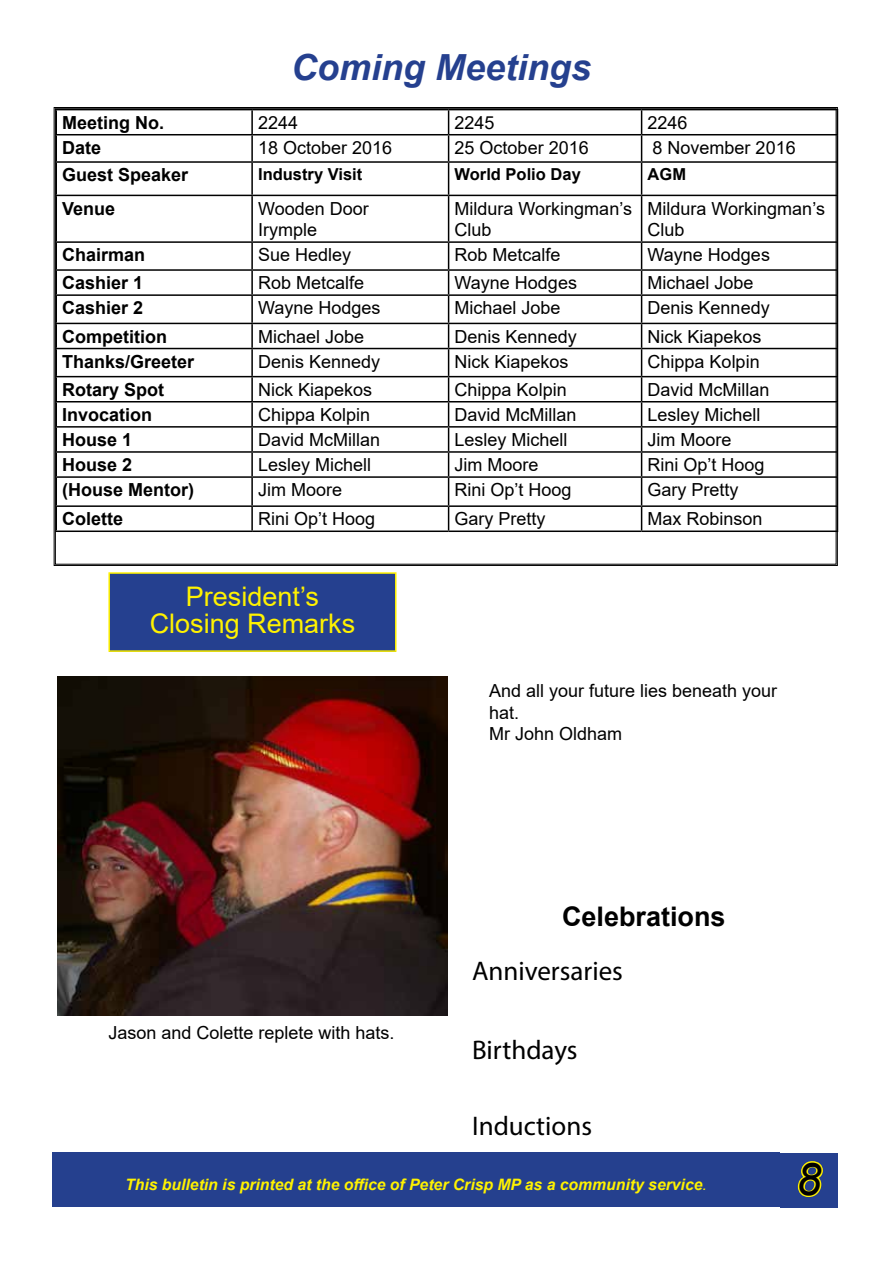
<style>
.page{position:relative;width:893px;height:1263px;background:#fff}
.page>*{position:absolute;margin:0;border:0;box-sizing:border-box;transform-origin:0 0}
.t1{font:italic 45px "Arial";color:#000}
.t2{font:italic 700 36px "Arial";color:#25408f}
.t3{font:27px "Myriad Pro";color:#000}
.t4{font:27px/27px "Arial";color:#fff200;text-align:center}
.t5{font:700 27px "Arial";color:#000}
.t6{font:18px/21.6px "Arial";color:#000}
.t7{font:700 18px "Arial";color:#000}
.t8{font:700 16.5px "Arial";color:#000}
.t9{font:italic 700 15.75px "Arial";color:#fff200}
.s1{font-weight:400}
</style>
<div class="page">
<div style="left:52px;top:1152px;width:728px;height:54px;background:#25408e"></div>
<div style="left:780px;top:1153px;width:57px;height:54px;background:#25408f"></div>
<svg style="left:797px;top:1161px;width:26px;height:36px"></svg>
<svg style="left:54px;top:107px;width:784px;height:459px"></svg>
<div style="left:109px;top:573px;width:287px;height:78px;background:#25408f"></div>
<div style="left:108px;top:572px;width:289px;height:80px;border:2px solid #fff200"></div>
<img style="left:57px;top:677px;width:391px;height:338px">
<h2 class="t2" style="left:291px;top:44px;width:302px">Coming Meetings</h2>
<p class="t7" style="left:62px;top:110px;width:104px">Meeting No.</p>
<p class="t6" style="left:258px;top:111px;width:42px">2244</p>
<p class="t6" style="left:455px;top:111px;width:42px">2245</p>
<p class="t6" style="left:648px;top:111px;width:42px">2246</p>
<p class="t7" style="left:62px;top:135px;width:41px">Date</p>
<p class="t6" style="left:258px;top:137px;width:136px">18 October 2016</p>
<p class="t6" style="left:455px;top:137px;width:136px">25 October 2016</p>
<p class="t6" style="left:653px;top:137px;width:145px">8 November 2016</p>
<p class="t7" style="left:62px;top:162px;width:128px">Guest Speaker</p>
<p class="t8" style="left:258px;top:163px;width:106px">Industry Visit</p>
<p class="t8" style="left:455px;top:163px;width:128px">World Polio Day</p>
<p class="t8" style="left:648px;top:163px;width:40px">AGM</p>
<p class="t7" style="left:62px;top:195px;width:55px">Venue</p>
<p class="t6" style="left:258px;top:197px;width:112px">Wooden Door<br>Irymple</p>
<p class="t6" style="left:455px;top:197px;width:179px">Mildura Workingman’s<br>Club</p>
<p class="t6" style="left:648px;top:197px;width:179px">Mildura Workingman’s<br>Club</p>
<p class="t7" style="left:62px;top:242px;width:85px">Chairman</p>
<p class="t6" style="left:258px;top:244px;width:95px">Sue Hedley</p>
<p class="t6" style="left:455px;top:244px;width:108px">Rob Metcalfe</p>
<p class="t6" style="left:648px;top:244px;width:124px">Wayne Hodges</p>
<p class="t7" style="left:62px;top:270px;width:83px">Cashier 1</p>
<p class="t6" style="left:258px;top:272px;width:108px">Rob Metcalfe</p>
<p class="t6" style="left:455px;top:272px;width:124px">Wayne Hodges</p>
<p class="t6" style="left:648px;top:272px;width:108px">Michael Jobe</p>
<p class="t7" style="left:62px;top:295px;width:83px">Cashier 2</p>
<p class="t6" style="left:258px;top:297px;width:124px">Wayne Hodges</p>
<p class="t6" style="left:455px;top:297px;width:108px">Michael Jobe</p>
<p class="t6" style="left:648px;top:297px;width:124px">Denis Kennedy</p>
<p class="t7" style="left:62px;top:323px;width:106px">Competition</p>
<p class="t6" style="left:258px;top:325px;width:108px">Michael Jobe</p>
<p class="t6" style="left:455px;top:325px;width:124px">Denis Kennedy</p>
<p class="t6" style="left:648px;top:325px;width:116px">Nick Kiapekos</p>
<p class="t7" style="left:62px;top:349px;width:134px">Thanks/Greeter</p>
<p class="t6" style="left:258px;top:350px;width:124px">Denis Kennedy</p>
<p class="t6" style="left:455px;top:350px;width:116px">Nick Kiapekos</p>
<p class="t6" style="left:648px;top:350px;width:114px">Chippa Kolpin</p>
<p class="t7" style="left:62px;top:377px;width:104px">Rotary Spot</p>
<p class="t6" style="left:258px;top:378px;width:116px">Nick Kiapekos</p>
<p class="t6" style="left:455px;top:378px;width:114px">Chippa Kolpin</p>
<p class="t6" style="left:648px;top:378px;width:124px">David McMillan</p>
<p class="t7" style="left:62px;top:402px;width:92px">Invocation</p>
<p class="t6" style="left:258px;top:404px;width:114px">Chippa Kolpin</p>
<p class="t6" style="left:455px;top:404px;width:124px">David McMillan</p>
<p class="t6" style="left:648px;top:404px;width:115px">Lesley Michell</p>
<p class="t7" style="left:62px;top:427px;width:72px">House 1</p>
<p class="t6" style="left:258px;top:429px;width:124px">David McMillan</p>
<p class="t6" style="left:455px;top:429px;width:115px">Lesley Michell</p>
<p class="t6" style="left:648px;top:429px;width:86px">Jim Moore</p>
<p class="t7" style="left:62px;top:452px;width:72px">House 2</p>
<p class="t6" style="left:258px;top:454px;width:115px">Lesley Michell</p>
<p class="t6" style="left:455px;top:454px;width:86px">Jim Moore</p>
<p class="t6" style="left:648px;top:454px;width:119px">Rini Op’t Hoog</p>
<p class="t7" style="left:62px;top:477px;width:133px">(House Mentor)</p>
<p class="t6" style="left:258px;top:479px;width:86px">Jim Moore</p>
<p class="t6" style="left:455px;top:479px;width:119px">Rini Op’t Hoog</p>
<p class="t6" style="left:648px;top:479px;width:93px">Gary Pretty</p>
<p class="t7" style="left:62px;top:506px;width:63px">Colette</p>
<p class="t6" style="left:258px;top:508px;width:119px">Rini Op’t Hoog</p>
<p class="t6" style="left:455px;top:508px;width:93px">Gary Pretty</p>
<p class="t6" style="left:648px;top:508px;width:117px">Max Robinson</p>
<h3 class="t4" style="left:150px;top:583px;width:207px">President’s<br>Closing Remarks</h3>
<p class="t6" style="left:489px;top:680px;width:290px">And all your future lies beneath your hat.<br>Mr John Oldham</p>
<p class="t6" style="left:108px;top:1022px;width:288px">Jason and Colette replete with hats.</p>
<h3 class="t5" style="left:562px;top:897px;width:165px">Celebrations</h3>
<h3 class="t3" style="left:472px;top:954px;width:152px">Anniversaries</h3>
<h3 class="t3" style="left:472px;top:1033px;width:107px">Birthdays</h3>
<h3 class="t3" style="left:472px;top:1109px;width:122px">Inductions</h3>
<p class="t9" style="left:125px;top:1174px;width:583px">This bulletin is printed at the office of Peter Crisp MP as a community service<span class="s1">.</span></p>
<h1 class="t1" style="left:796px;top:1150px;width:27px">8</h1>
</div>
